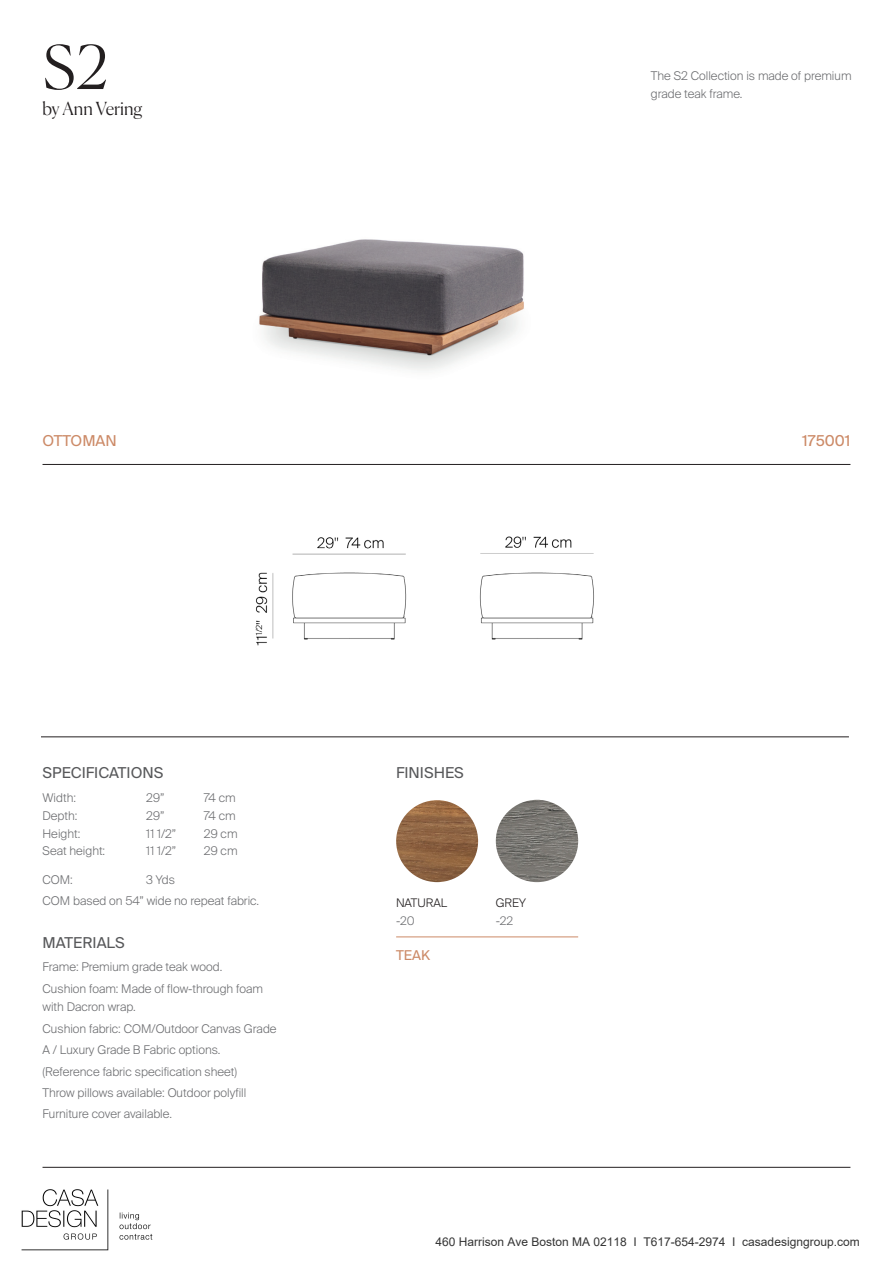
<style>
.page{position:relative;width:893px;height:1263px;background:#fff}
.page>*{position:absolute;margin:0;border:0;box-sizing:border-box;transform-origin:0 0}
.t1{font:300 60px "Canela";color:#231f20}
.t2{font:300 18px "Canela";color:#231f20}
.t3{font:15px "Suisse Intl";color:#57585a}
.t4{font:15px "Suisse Intl";color:#cc8a67}
.t5{font:13.5px "Suisse Intl";color:#cc8a67}
.t6{font:300 12px/21.5px "Suisse Intl";color:#6c6d70}
.t7{font:12px "Arial";color:#343434}
.t8{font:300 11.85px "Suisse Intl";color:#231f20}
.t9{font:300 11.85px "Suisse Intl";color:#6c6d70}
</style>
<div class="page">
<hr style="left:43px;top:1167px;width:807px;height:1px;background:#231f20">
<hr style="left:43px;top:464px;width:807px;height:1px;background:#231f20">
<hr style="left:41px;top:736px;width:808px;height:1px;background:#231f20">
<img style="left:259px;top:239px;width:265px;height:132px">
<img style="left:73px;top:536px;width:760px;height:201px">
<img style="left:396px;top:800px;width:82px;height:82px;border-radius:41px">
<img style="left:496px;top:800px;width:82px;height:82px;border-radius:41px">
<hr style="left:396px;top:936px;width:182px;height:1px;background:#cc8a67">
<img style="left:21px;top:1189px;width:132px;height:62px">
<h1 class="t1" style="left:43px;top:20px;width:66px">S2</h1>
<h2 class="t2" style="left:43px;top:94px;width:101px">by Ann Vering</h2>
<p class="t6" style="left:651px;top:66px;width:202px;line-height:18px">The S2 Collection is made of premium grade teak frame.</p>
<p class="t4" style="left:43px;top:432px;width:76px">OTTOMAN</p>
<p class="t4" style="left:802px;top:432px;width:50px">175001</p>
<p class="t3" style="left:43px;top:764px;width:122px">SPECIFICATIONS</p>
<p class="t6" style="left:43px;top:787px;width:35px">Width:</p>
<p class="t6" style="left:146px;top:787px;width:20px">29”</p>
<p class="t6" style="left:204px;top:787px;width:33px">74 cm</p>
<p class="t6" style="left:43px;top:805px;width:36px">Depth:</p>
<p class="t6" style="left:146px;top:805px;width:20px">29”</p>
<p class="t6" style="left:204px;top:805px;width:33px">74 cm</p>
<p class="t6" style="left:43px;top:823px;width:39px">Height:</p>
<p class="t6" style="left:146px;top:823px;width:31px">11 1/2”</p>
<p class="t6" style="left:204px;top:823px;width:35px">29 cm</p>
<p class="t6" style="left:43px;top:841px;width:64px">Seat height:</p>
<p class="t6" style="left:146px;top:841px;width:31px">11 1/2”</p>
<p class="t6" style="left:204px;top:841px;width:35px">29 cm</p>
<p class="t6" style="left:43px;top:869px;width:32px">COM:</p>
<p class="t6" style="left:146px;top:869px;width:30px">3 Yds</p>
<p class="t6" style="left:43px;top:890px;width:218px">COM based on 54” wide no repeat fabric.</p>
<p class="t3" style="left:43px;top:934px;width:84px">MATERIALS</p>
<p class="t6" style="left:43px;top:955px;width:222px;line-height:22.2px">Frame: Premium grade teak wood.<br>Cushion foam: Made of flow-through foam</p>
<p class="t6" style="left:43px;top:996px;width:236px">with Dacron wrap.<br>Cushion fabric: COM/Outdoor Canvas Grade A / Luxury Grade B Fabric options. (Reference fabric specification sheet)<br>Throw pillows available: Outdoor polyfill Furniture cover available.</p>
<p class="t3" style="left:396px;top:764px;width:69px">FINISHES</p>
<p class="t8" style="left:396px;top:896px;width:53px">NATURAL</p>
<p class="t9" style="left:396px;top:914px;width:20px">-20</p>
<p class="t5" style="left:396px;top:947px;width:36px">TEAK</p>
<p class="t8" style="left:496px;top:896px;width:32px">GREY</p>
<p class="t9" style="left:496px;top:914px;width:19px">-22</p>
<p class="t7" style="left:435px;top:1233px;width:426px">460 Harrison Ave Boston MA 02118 I T617-654-2974 I casadesigngroup.com</p>
</div>
